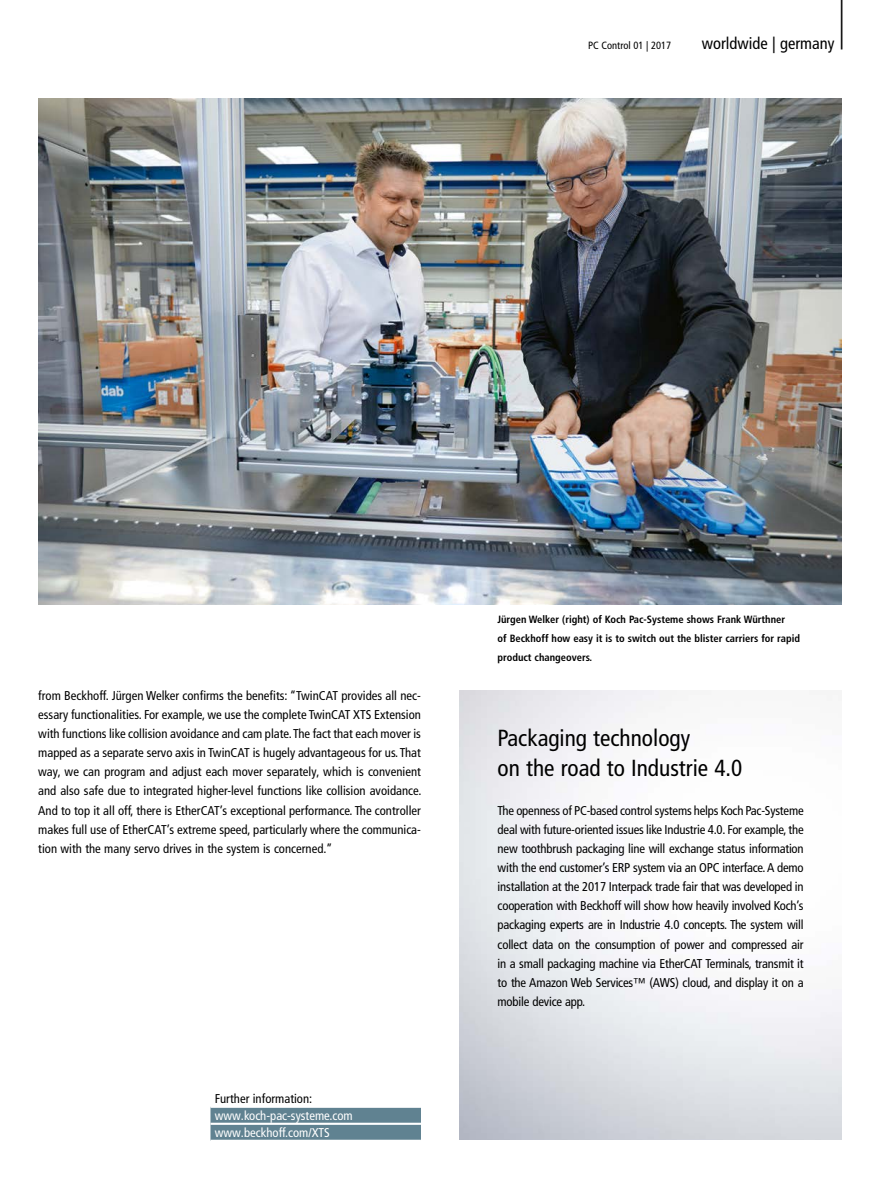
<style>
.page{position:relative;width:893px;height:1191px;background:#fff}
.page>*{position:absolute;margin:0;border:0;box-sizing:border-box;transform-origin:0 0}
.t1{font:300 condensed 61.8px "Frutiger LT Pro";color:#000;scale:.49 1}
.t2{font:condensed 23.25px/30px "Frutiger LT Pro";color:#000}
.t3{font:condensed 16.5px "Frutiger LT Pro";color:#000}
.t4{font:condensed 12.75px/19.2px "Frutiger LT Pro";color:#000;text-align:justify}
.t5{font:condensed 12.75px/17px "Frutiger LT Pro";color:#fff}
.t6{font:700 condensed 10.5px/19.2px "Frutiger LT Pro";color:#000}
.t7{font:condensed 10.5px "Frutiger LT Pro";color:#000}
</style>
<div class="page">
<svg style="left:210px;top:1107px;width:211px;height:32px;background:#698997"></svg>
<hr style="left:210px;top:1122px;width:211px;height:2px;background:#fff">
<img style="left:38px;top:99px;width:804px;height:505px">
<h1 class="t1" style="left:838px;top:-23px;width:15px">|</h1>
<p class="t7" style="left:588px;top:39px;width:85px">PC Control 01 | 2017</p>
<p class="t3" style="left:702px;top:34px;width:134px">worldwide | germany</p>
<p class="t4" style="left:38px;top:686px;width:385px">from Beckhoff. Jürgen Welker confirms the benefits: “TwinCAT provides all nec&shy;essary functionalities. For example, we use the complete TwinCAT XTS Extension with functions like collision avoidance and cam plate. The fact that each mover is mapped as a separate servo axis in TwinCAT is hugely advantageous for us. That way, we can program and adjust each mover separately, which is convenient and also safe due to integrated higher-level functions like collision avoidance.<br>And to top it all off, there is EtherCAT’s exceptional performance. The controller makes full use of EtherCAT’s extreme speed, particularly where the communica&shy;tion with the many servo drives in the system is concerned.”</p>
<p class="t4" style="left:215px;top:1088px;width:99px">Further information:</p>
<p class="t5" style="left:215px;top:1107px;width:140px">www.koch-pac-systeme.com www.beckhoff.com/XTS</p>
<p class="t6" style="left:497px;top:610px;width:304px">Jürgen Welker (right) of Koch Pac-Systeme shows Frank Würthner<br>of Beckhoff how easy it is to switch out the blister carriers for rapid product changeovers.</p>
<h2 class="t2" style="left:498px;top:723px;width:246px">Packaging technology<br>on the road to Industrie 4.0</h2>
<p class="t4" style="left:498px;top:800px;width:308px">The openness of PC-based control systems helps Koch Pac-Systeme deal with future-oriented issues like Industrie 4.0. For example, the new toothbrush packaging line will exchange status information with the end customer’s ERP system via an OPC interface. A demo installation at the 2017 Interpack trade fair that was developed in cooperation with Beckhoff will show how heavily involved Koch’s packaging experts are in Industrie 4.0 concepts. The system will collect data on the consumption of power and compressed air in a small packaging machine via EtherCAT Terminals, transmit it to the Amazon Web Services™ (AWS) cloud, and display it on a mobile device app.</p>
</div>
